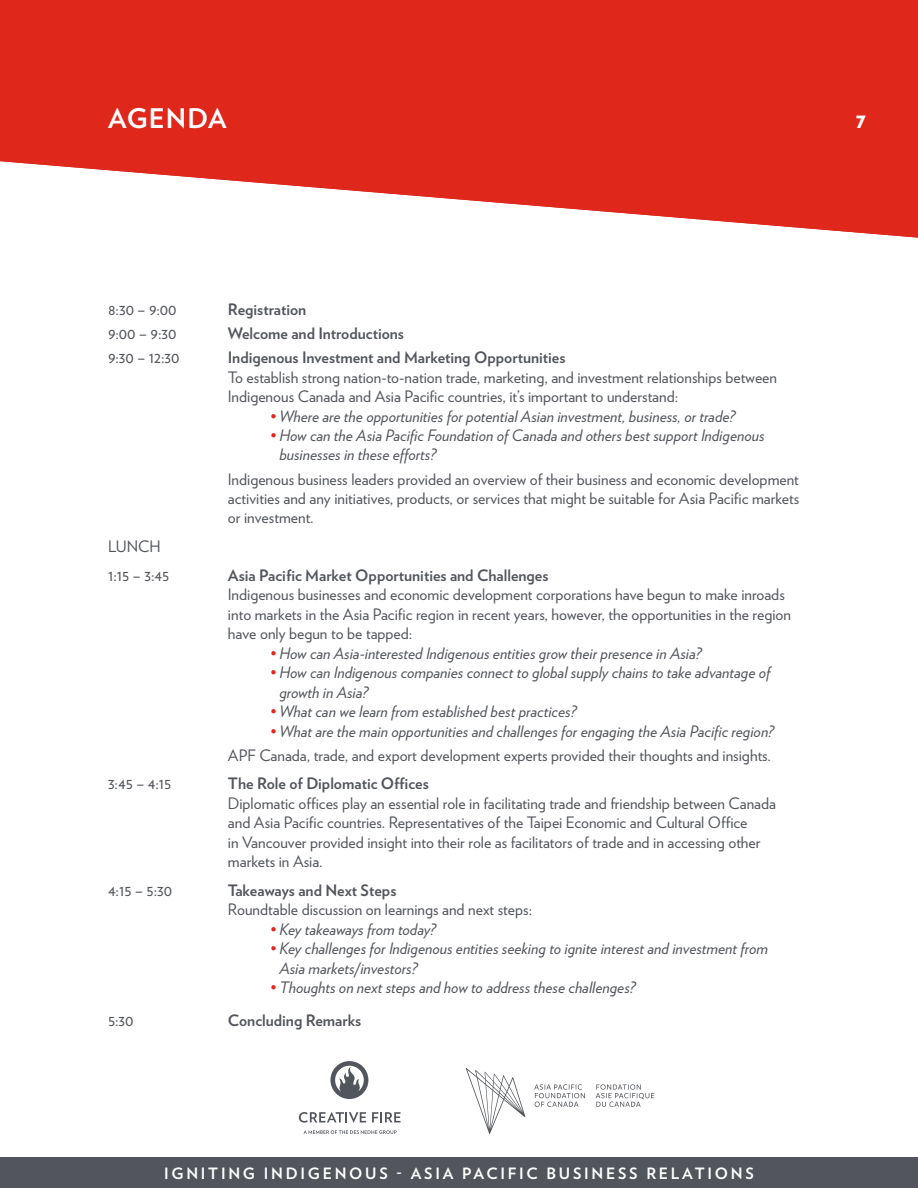
<style>
.page{position:relative;width:918px;height:1188px;background:#fff}
.page>*{position:absolute;margin:0;border:0;box-sizing:border-box;transform-origin:0 0}
.t1{font:700 27px "Verlag";letter-spacing:.03em;color:#fff}
.t2{font:900 21px "Verlag";color:#fff}
.t3{font:15.75px/19.5px "Verlag";color:#52555b}
.t4{font:italic 15.75px/19.5px "Verlag";color:#52555b}
.t5{font:700 15.75px "Verlag";color:#52555b}
.t6{font:700 15.6px "Verlag";letter-spacing:.175em;color:#fff}
.s1{color:#df271c}
.s2{font-style:italic;color:#df271c}
.s3{font-style:italic}
</style>
<div class="page">
<div style="left:0;top:1157px;width:918px;height:31px;background:#52555b"></div>
<svg style="left:466px;top:1068px;width:59px;height:66px"></svg>
<svg style="left:534px;top:1084px;width:120px;height:23px"></svg>
<svg style="left:330px;top:1061px;width:38px;height:38px"></svg>
<svg style="left:299px;top:1112px;width:67px;height:11px"></svg>
<svg style="left:372px;top:1112px;width:29px;height:10px"></svg>
<svg style="left:304px;top:1130px;width:93px;height:4px"></svg>
<svg style="left:0;top:0;width:918px;height:238px;fill:#df271c"></svg>
<h1 class="t1" style="left:108px;top:97px;width:120px">AGENDA</h1>
<h1 class="t1" style="left:108px;top:97px;width:217px">10 TAKEAWAYS,</h1>
<h2 class="t2" style="left:855px;top:103px;width:12px">7</h2>
<p class="t3" style="left:108px;top:299px;width:70px">8:30 – 9:00</p>
<p class="t5" style="left:228px;top:297px;width:80px">Registration</p>
<p class="t3" style="left:108px;top:323px;width:70px">9:00 – 9:30</p>
<p class="t5" style="left:228px;top:321px;width:178px">Welcome and Introductions</p>
<p class="t3" style="left:108px;top:347px;width:73px">9:30 – 12:30</p>
<p class="t5" style="left:228px;top:345px;width:339px">Indigenous Investment and Marketing Opportunities</p>
<p class="t3" style="left:228px;top:366px;width:551px">To establish strong nation-to-nation trade, marketing, and investment relationships between<br>Indigenous Canada and Asia Pacific countries, it’s important to understand:</p>
<p class="t4" style="left:270px;top:405px;width:467px"><span class="s1">•</span> Where are the opportunities for potential Asian investment, business, or trade?</p>
<p class="t4" style="left:279px;top:425px;width:487px;text-indent:-9px"><span class="s1">•</span> How can the Asia Pacific Foundation of Canada and others best support Indigenous businesses in these efforts?</p>
<p class="t3" style="left:228px;top:468px;width:573px;text-align:justify">Indigenous business leaders provided an overview of their business and economic development activities and any initiatives, products, or services that might be suitable for Asia Pacific markets or investment.</p>
<p class="t3" style="left:108px;top:531px;width:63px;line-height:28.5px">LUNCH<br>1:15 – 3:45</p>
<p class="t5" style="left:228px;top:562px;width:322px">Asia Pacific Market Opportunities and Challenges</p>
<p class="t3" style="left:228px;top:584px;width:565px">Indigenous businesses and economic development corporations have begun to make inroads into markets in the Asia Pacific region in recent years, however, the opportunities in the region have only begun to be tapped:</p>
<p class="t4" style="left:270px;top:642px;width:433px"><span class="s1">•</span> How can Asia-interested Indigenous entities grow their presence in Asia?</p>
<p class="t4" style="left:279px;top:662px;width:493px;text-indent:-9px"><span class="s1">•</span> How can Indigenous companies connect to global supply chains to take advantage of growth in Asia?</p>
<p class="t4" style="left:270px;top:701px;width:308px"><span class="s1">•</span> What can we learn from established best practices?</p>
<p class="t3" style="left:228px;top:718px;width:548px;line-height:24px;text-align:right"><span class="s2">•</span> <span class="s3">What are the main opportunities and challenges for engaging the Asia Pacific region?<br></span>APF Canada, trade, and export development experts provided their thoughts and insights.</p>
<p class="t3" style="left:108px;top:773px;width:65px">3:45 – 4:15</p>
<p class="t5" style="left:228px;top:771px;width:202px">The Role of Diplomatic Offices</p>
<p class="t3" style="left:228px;top:792px;width:550px">Diplomatic offices play an essential role in facilitating trade and friendship between Canada and Asia Pacific countries. Representatives of the Taipei Economic and Cultural Office<br>in Vancouver provided insight into their role as facilitators of trade and in accessing other markets in Asia.</p>
<p class="t3" style="left:108px;top:879px;width:66px">4:15 – 5:30</p>
<p class="t5" style="left:228px;top:877px;width:170px">Takeaways and Next Steps</p>
<p class="t3" style="left:228px;top:899px;width:306px">Roundtable discussion on learnings and next steps:</p>
<p class="t4" style="left:270px;top:918px;width:168px"><span class="s1">•</span> Key takeaways from today?</p>
<p class="t4" style="left:279px;top:938px;width:490px;text-indent:-9px"><span class="s1">•</span> Key challenges for Indigenous entities seeking to ignite interest and investment from<br>Asia markets/investors?</p>
<p class="t4" style="left:270px;top:977px;width:367px"><span class="s1">•</span> Thoughts on next steps and how to address these challenges?</p>
<p class="t3" style="left:108px;top:1010px;width:27px">5:30</p>
<p class="t5" style="left:228px;top:1008px;width:135px">Concluding Remarks</p>
<p class="t6" style="left:164px;top:1161px;width:591px">IGNITING INDIGENOUS - ASIA PACIFIC BUSINESS RELATIONS</p>
</div>
